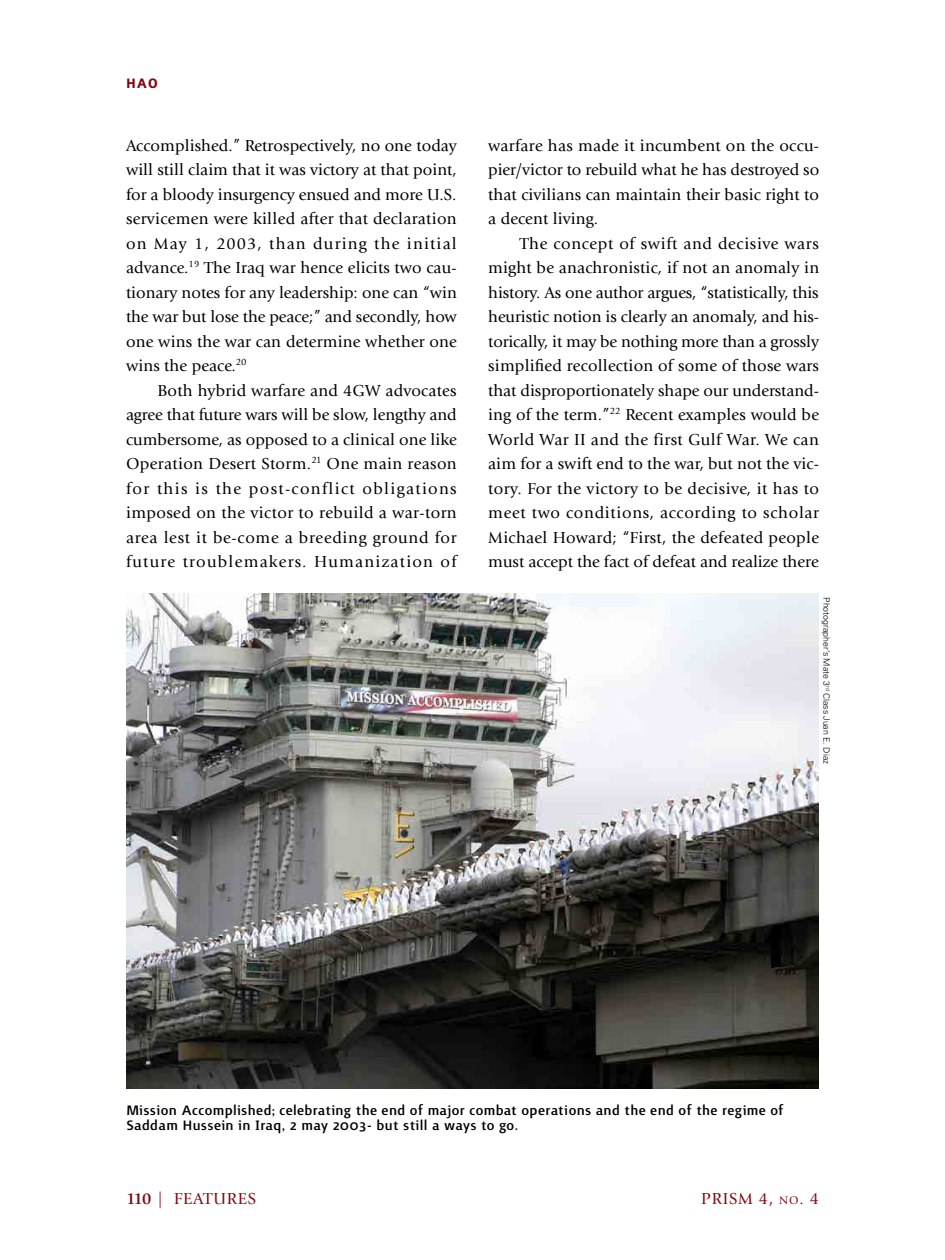
<style>
.page{position:relative;width:945px;height:1260px;background:#fff}
.page>*{position:absolute;margin:0;border:0;box-sizing:border-box;transform-origin:0 0}
.Caption_Black{font:500 17.5px/15.8px "Surface";letter-spacing:.02em;color:#000}
.t1{font:700 17.5px "Surface";color:#7f0814}
.Body_TXT{font:16.62px/24.5px "Giovanni Std";letter-spacing:.005em;color:#000;text-align:justify}
.Body_TXT_1st_para{font:16.62px/24.5px "Giovanni Std";letter-spacing:.01em;color:#000;text-align:justify}
.t2{font:16.62px "Giovanni Std";letter-spacing:.05em;color:#7f0814}
.Photo_Credit_Black{font:300 8.75px "Univers LT Std";color:#000}
.s1{font-weight:700}
.s2{font-size:11.72px}
</style>
<div class="page">
<img style="left:126px;top:594px;width:693px;height:495px">
<p class="t1" style="left:126px;top:76px;width:34px">HAO</p>
<p class="Body_TXT_1st_para" style="left:126px;top:133px;width:332px">Accomplished.” Retrospectively, no one today will still claim that it was victory at that point, for a bloody insurgency ensued and more U.S. servicemen were killed after that declaration on May 1, 2003, than during the initial advance.<sup>19</sup> The Iraq war hence elicits two cau&shy;tionary notes for any leadership: one can “win the war but lose the peace;” and secondly, how one wins the war can determine whether one wins the peace.<sup>20</sup></p>
<p class="Body_TXT" style="left:126px;top:378px;width:332px;text-indent:32px">Both hybrid warfare and 4GW advocates agree that future wars will be slow, lengthy and cumbersome, as opposed to a clinical one like Operation Desert Storm.<sup>21</sup> One main reason for this is the post-conflict obligations imposed on the victor to rebuild a war-torn area lest it be-come a breeding ground for future troublemakers. Humanization of</p>
<p class="Body_TXT" style="left:488px;top:133px;width:332px">warfare has made it incumbent on the occu&shy;pier/victor to rebuild what he has destroyed so that civilians can maintain their basic right to a decent living.</p>
<p class="Body_TXT" style="left:488px;top:231px;width:332px;text-indent:32px">The concept of swift and decisive wars might be anachronistic, if not an anomaly in history. As one author argues, “statistically, this heuristic notion is clearly an anomaly, and his&shy;torically, it may be nothing more than a grossly simplified recollection of some of those wars that disproportionately shape our understand&shy;ing of the term.”<sup>22</sup> Recent examples would be World War II and the first Gulf War. We can aim for a swift end to the war, but not the vic&shy;tory. For the victory to be decisive, it has to meet two conditions, according to scholar Michael Howard; “First, the defeated people must accept the fact of defeat and realize there</p>
<p class="Photo_Credit_Black" style="left:832px;top:597px;width:168px;rotate:90deg">Photographer’s Mate 3<sup>rd</sup> Class Juan E. Diaz</p>
<p class="Caption_Black" style="left:126px;top:1102px;width:659px">Mission Accomplished; celebrating the end of major combat operations and the end of the regime of<br>Saddam Hussein in Iraq, 2 may 2003- but still a ways to go.</p>
<p class="t2" style="left:126px;top:1189px;width:132px"><span class="s1">110</span> | FEATURES</p>
<p class="t2" style="left:701px;top:1189px;width:119px">PRISM 4, <span class="s2">no</span>. 4</p>
</div>
